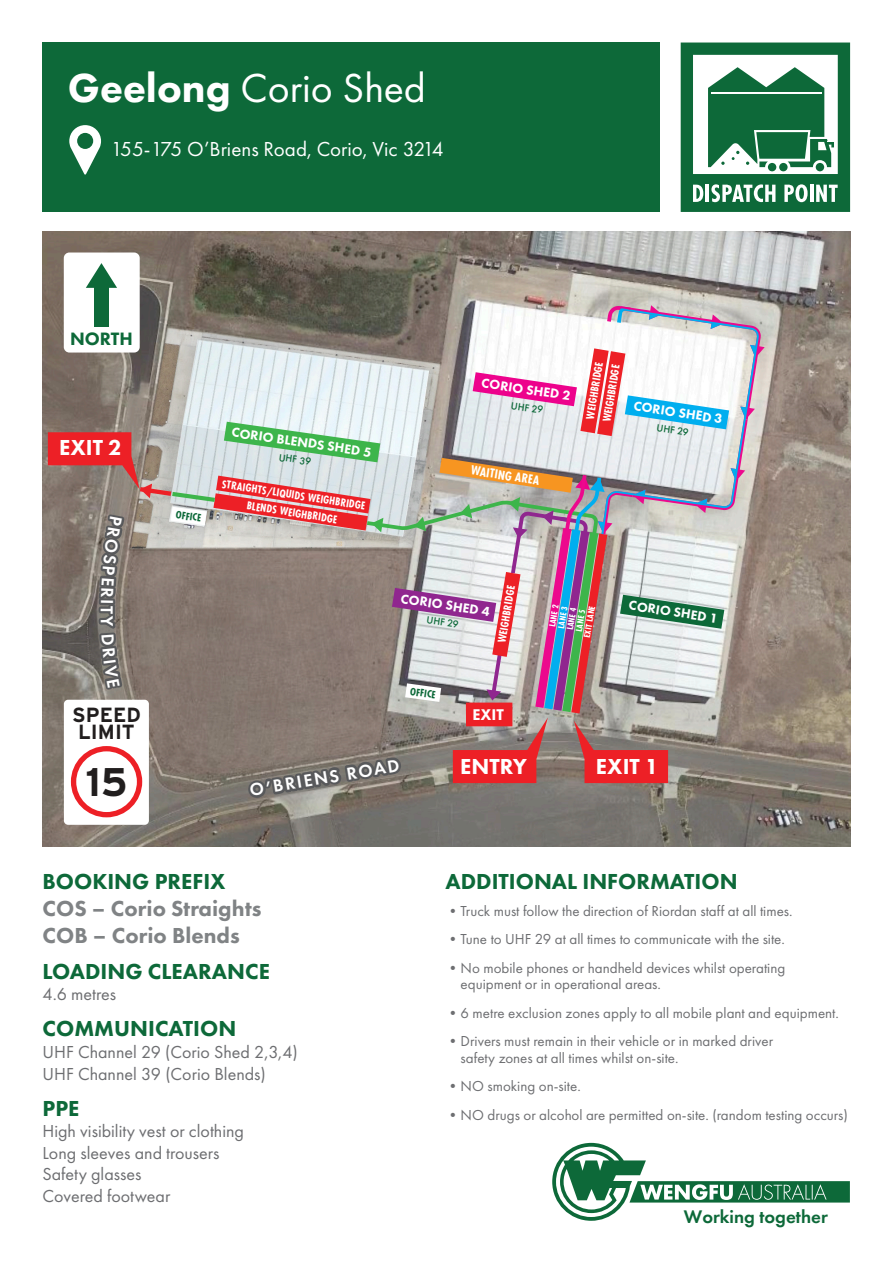
<style>
.page{position:relative;width:893px;height:1263px;background:#fff}
.page>*{position:absolute;margin:0;border:0;box-sizing:border-box;transform-origin:0 0}
.t1{font:42px "Futura PT";color:#fff}
.t2{font:700 39.9px "Interstate";color:#211e1e}
.t3{font:800 22.5px "Futura PT";color:#0d6939}
.t4{font:800 22.5px/27px "Futura PT";color:#808385}
.t5{font:800 22.5px "Futura PT";color:#fff}
.t6{font:21px "Futura PT";color:#fff}
.t7{font:700 20.55px/16.4px "Interstate";color:#211e1e}
.t8{font:600 18.9px "Futura PT";color:#0d6939}
.t9{font:800 18.6px "Futura PT";color:#0d6939}
.t10{font:18px/21.6px "Futura PT";color:#6d6e71}
.t11{font:600 18px "Futura PT";color:#fff}
.t12{font:800 16.2px "Futura PT";color:#fff}
.t13{font:15px/16.5px "Futura PT";color:#6d6e71}
.t14{font:800 13.5px "Futura PT";color:#fff}
.t15{font:700 condensed 12px "Futura Std";color:#fff}
.t16{font:700 condensed 10.5px/17px "Futura Std";color:#fff}
.t17{font:500 10.5px "Futura PT";color:#0d6939}
.t18{font:700 condensed 9.9px "Futura Std";color:#0d6939}
.t19{font:700 condensed 8.25px/9px "Futura Std";color:#fff}
.s1{font-weight:800}
</style>
<div class="page">
<img style="left:43px;top:231px;width:807px;height:615px">
<div style="left:43px;top:43px;width:617px;height:169px;background:#0d6939"></div>
<svg style="left:69px;top:125px;width:32px;height:50px"></svg>
<svg style="left:681px;top:43px;width:169px;height:169px"></svg>
<hr style="left:712px;top:92px;width:110px;height:2px;background:#fff">
<div style="left:64px;top:700px;width:85px;height:125px;background:#fff;border-radius:4px"></div>
<svg style="left:74px;top:749px;width:66px;height:66px"></svg>
<div style="left:71px;top:746px;width:71px;height:71px;border:5px solid #ed2026;border-radius:50%"></div>
<div style="left:64px;top:252px;width:76px;height:100px;background:#fff;border-radius:6px"></div>
<svg style="left:86px;top:263px;width:31px;height:25px"></svg>
<div style="left:94px;top:282px;width:15px;height:44px;background:#0d6939"></div>
<svg style="left:552px;top:1143px;width:298px;height:78px"></svg>
<svg style="left:48px;top:305px;width:717px;height:497px;background:#afa09e"></svg>
<h1 class="t1" style="left:68px;top:63px;width:360px"><span class="s1">Geelong</span> Corio Shed</h1>
<h3 class="t6" style="left:111px;top:137px;width:334px">155-175 O’Briens Road, Corio, Vic 3214</h3>
<p class="t9" style="left:70px;top:327px;width:64px">NORTH</p>
<h3 class="t5" style="left:59px;top:434px;width:64px">EXIT 2</h3>
<p class="t11" style="left:118px;top:606px;width:10px;rotate:90deg">T</p>
<p class="t18" style="left:177px;top:508px;width:27px;rotate:8deg">OFFICE</p>
<p class="t14" style="left:233px;top:424px;width:143px;rotate:8deg">CORIO BLENDS SHED 5</p>
<p class="t17" style="left:280px;top:451px;width:34px;rotate:8deg">UHF 39</p>
<p class="t16" style="left:223px;top:475px;width:146px;rotate:9deg">STRAIGHTS/LIQUIDS WEIGHBRIDGE</p>
<p class="t16" style="left:248px;top:497px;width:93px;rotate:9deg">BLENDS WEIGHBRIDGE</p>
<p class="t14" style="left:483px;top:374px;width:91px;rotate:9deg">CORIO SHED 2</p>
<p class="t17" style="left:512px;top:399px;width:34px;rotate:8deg">UHF 29</p>
<p class="t15" style="left:472px;top:463px;width:71px;rotate:9deg">WAITING AREA</p>
<p class="t16" style="left:582px;top:418px;width:59px;rotate:-81deg">WEIGHBRIDGE<br>WEIGHBRIDGE</p>
<p class="t14" style="left:635px;top:397px;width:91px;rotate:9deg">CORIO SHED 3</p>
<p class="t17" style="left:658px;top:422px;width:34px;rotate:8deg">UHF 29</p>
<p class="t16" style="left:494px;top:641px;width:59px;rotate:-81deg">WEIGHBRIDGE</p>
<p class="t14" style="left:402px;top:589px;width:91px;rotate:9deg">CORIO SHED 4</p>
<p class="t14" style="left:630px;top:596px;width:91px;rotate:9deg">CORIO SHED 1</p>
<p class="t19" style="left:548px;top:626px;width:24px;rotate:-81deg">LANE 2</p>
<p class="t19" style="left:583px;top:637px;width:33px;rotate:-81deg">EXIT LANE</p>
<p class="t19" style="left:557px;top:628px;width:24px;rotate:-81deg">LANE 3<br>LANE 4</p>
<p class="t19" style="left:574px;top:630px;width:24px;rotate:-81deg">LANE 5</p>
<p class="t17" style="left:428px;top:614px;width:34px;rotate:8deg">UHF 29</p>
<p class="t18" style="left:411px;top:685px;width:27px;rotate:8deg">OFFICE</p>
<h3 class="t7" style="left:72px;top:707px;width:70px">SPEED<br>LIMIT</h3>
<h2 class="t2" style="left:86px;top:759px;width:44px">15</h2>
<p class="t11" style="left:248px;top:779px;width:153px;rotate:-10deg">O’BRIENS ROAD</p>
<h3 class="t3" style="left:43px;top:867px;width:185px">BOOKING PREFIX</h3>
<h3 class="t4" style="left:43px;top:894px;width:220px">COS – Corio Straights<br>COB – Corio Blends</h3>
<h3 class="t3" style="left:43px;top:957px;width:229px">LOADING CLEARANCE</h3>
<p class="t10" style="left:43px;top:983px;width:75px">4.6 metres</p>
<h3 class="t3" style="left:43px;top:1015px;width:195px">COMMUNICATION</h3>
<p class="t10" style="left:43px;top:1041px;width:257px">UHF Channel 29 (Corio Shed 2,3,4)<br>UHF Channel 39 (Corio Blends)</p>
<h3 class="t3" style="left:43px;top:1094px;width:39px">PPE</h3>
<p class="t10" style="left:43px;top:1120px;width:203px">High visibility vest or clothing<br>Long sleeves and trousers<br>Safety glasses<br>Covered footwear</p>
<p class="t12" style="left:472px;top:704px;width:33px">EXIT</p>
<h3 class="t5" style="left:460px;top:753px;width:68px">ENTRY</h3>
<h3 class="t5" style="left:596px;top:753px;width:64px">EXIT 1</h3>
<h3 class="t3" style="left:446px;top:867px;width:294px">ADDITIONAL INFORMATION</h3>
<p class="t13" style="left:446px;top:902px;width:348px">•Truck must follow the direction of Riordan staff at all times.</p>
<p class="t13" style="left:446px;top:931px;width:341px">•Tune to UHF 29 at all times to communicate with the site.</p>
<p class="t13" style="left:461px;top:959px;width:326px;text-indent:-15px">•No mobile phones or handheld devices whilst operating equipment or in operational areas.</p>
<p class="t13" style="left:446px;top:1004px;width:395px">•6 metre exclusion zones apply to all mobile plant and equipment.</p>
<p class="t13" style="left:461px;top:1033px;width:314px;text-indent:-15px">•Drivers must remain in their vehicle or in marked driver safety zones at all times whilst on-site.</p>
<p class="t13" style="left:446px;top:1078px;width:137px">•NO smoking on-site.</p>
<p class="t13" style="left:446px;top:1106px;width:404px">•NO drugs or alcohol are permitted on-site. (random testing occurs)</p>
<p class="t8" style="left:684px;top:1205px;width:145px">Working together</p>
</div>
